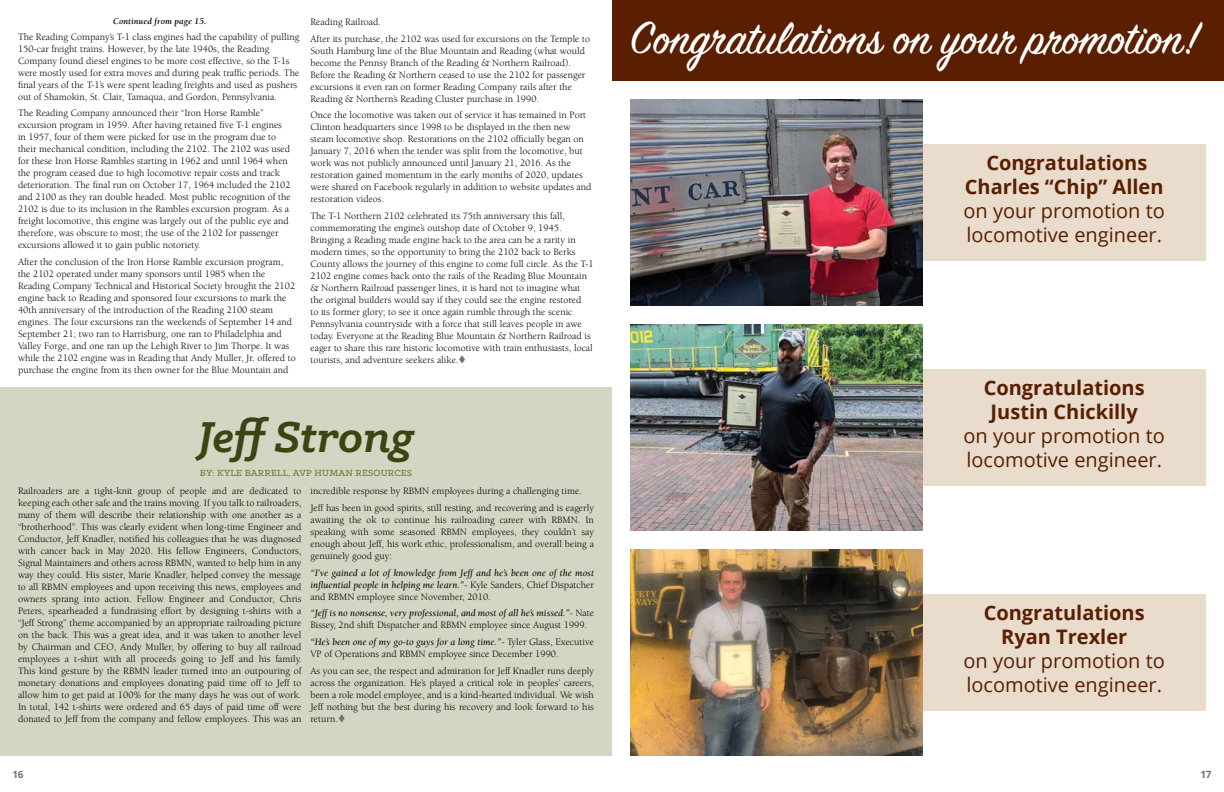
<style>
.page{position:relative;width:1224px;height:792px;background:#fff}
.page>*{position:absolute;margin:0;border:0;box-sizing:border-box;transform-origin:0 0}
.t1{font:50px "Sign Painter House Script";color:#fff}
.t2{font:italic 700 49px "Klinic Slab";color:#3d4414}
.t3{font:20px/24px "Open Sans";color:#591f00}
.t4{font:700 20px/24px "Open Sans";color:#591f00;text-align:center}
.t5{font:10px/12px "Berkeley Std";color:#000}
.t6{font:italic 10px/12.1px "Berkeley Std";color:#000;text-align:justify}
.t7{font:500 10px "Klinic Slab";letter-spacing:.02em;color:#727a36}
.t8{font:700 10px "Open Sans";color:#717073}
.t9{font:italic 700 9px "Berkeley Std";letter-spacing:.01em;color:#000}
.s1{color:#717073}
.s2{font-style:normal}
.s3{font-style:italic}
</style>
<div class="page">
<div style="left:898px;top:144px;width:308px;height:117px;background:#e9dccd"></div>
<div style="left:898px;top:369px;width:308px;height:117px;background:#e9dccd"></div>
<div style="left:898px;top:594px;width:308px;height:117px;background:#e9dccd"></div>
<div style="left:0;top:387px;width:612px;height:369px;background:#d4d6c3"></div>
<img style="left:630px;top:99px;width:292px;height:207px">
<img style="left:630px;top:324px;width:292px;height:207px">
<img style="left:630px;top:549px;width:292px;height:207px">
<div style="left:612px;top:0;width:612px;height:81px;background:#591f00"></div>
<p class="t9" style="left:113px;top:17px;width:95px">Continued from page 15.</p>
<p class="t5" style="left:18px;top:31px;width:283px">The Reading Company’s T-1 class engines had the capability of pulling 150-car freight trains. However, by the late 1940s, the Reading Company found diesel engines to be more cost effective, so the T-1s were mostly used for extra moves and during peak traffic periods. The final years of the T-1’s were spent leading freights and used as pushers out of Shamokin, St. Clair, Tamaqua, and Gordon, Pennsylvania.</p>
<p class="t5" style="left:18px;top:107px;width:274px">The Reading Company announced their “Iron Horse Ramble” excursion program in 1959. After having retained five T-1 engines in 1957, four of them were picked for use in the program due to their mechanical condition, including the 2102. The 2102 was used for these Iron Horse Rambles starting in 1962 and until 1964 when the program ceased due to high locomotive repair costs and track deterioration. The final run on October 17, 1964 included the 2102 and 2100 as they ran double headed. Most public recognition of the 2102 is due to its inclusion in the Rambles excursion program. As a freight locomotive, this engine was largely out of the public eye and therefore, was obscure to most; the use of the 2102 for passenger excursions allowed it to gain public notoriety.</p>
<p class="t5" style="left:18px;top:256px;width:279px">After the conclusion of the Iron Horse Ramble excursion program, the 2102 operated under many sponsors until 1985 when the Reading Company Technical and Historical Society brought the 2102 engine back to Reading and sponsored four excursions to mark the 40th anniversary of the introduction of the Reading 2100 steam engines. The four excursions ran the weekends of September 14 and September 21; two ran to Harrisburg, one ran to Philadelphia and Valley Forge, and one ran up the Lehigh River to Jim Thorpe. It was while the 2102 engine was in Reading that Andy Muller, Jr. offered to purchase the engine from its then owner for the Blue Mountain and</p>
<p class="t5" style="left:310px;top:14px;width:281px;line-height:16.5px">Reading Railroad.<br>After its purchase, the 2102 was used for excursions on the Temple to</p>
<p class="t5" style="left:310px;top:45px;width:276px">South Hamburg line of the Blue Mountain and Reading (what would become the Pennsy Branch of the Reading &amp; Northern Railroad).<br>Before the Reading &amp; Northern ceased to use the 2102 for passenger excursions it even ran on former Reading Company rails after the Reading &amp; Northern’s Reading Cluster purchase in 1990.</p>
<p class="t5" style="left:310px;top:109px;width:283px">Once the locomotive was taken out of service it has remained in Port Clinton headquarters since 1998 to be displayed in the then new steam locomotive shop. Restorations on the 2102 officially began on January 7, 2016 when the tender was split from the locomotive, but work was not publicly announced until January 21, 2016. As the restoration gained momentum in the early months of 2020, updates were shared on Facebook regularly in addition to website updates and restoration videos.</p>
<p class="t5" style="left:310px;top:210px;width:285px">The T-1 Northern 2102 celebrated its 75th anniversary this fall, commemorating the engine’s outshop date of October 9, 1945.<br>Bringing a Reading made engine back to the area can be a rarity in modern times, so the opportunity to bring the 2102 back to Berks County allows the journey of this engine to come full circle. As the T-1<br>2102 engine comes back onto the rails of the Reading Blue Mountain &amp; Northern Railroad passenger lines, it is hard not to imagine what the original builders would say if they could see the engine restored<br>to its former glory; to see it once again rumble through the scenic Pennsylvania countryside with a force that still leaves people in awe today. Everyone at the Reading Blue Mountain &amp; Northern Railroad is eager to share this rare historic locomotive with train enthusiasts, local tourists, and adventure seekers alike.<span class="s1">▼</span></p>
<h2 class="t2" style="left:198px;top:404px;width:217px">Jeff Strong</h2>
<p class="t7" style="left:200px;top:467px;width:214px">BY: KYLE BARRELL, AVP HUMAN RESOURCES</p>
<p class="t5" style="left:18px;top:485px;width:285px;text-align:justify">Railroaders are a tight-knit group of people and are dedicated to keeping each other safe and the trains moving. If you talk to railroaders, many of them will describe their relationship with one another as a “brotherhood”. This was clearly evident when long-time Engineer and Conductor, Jeff Knadler, notified his colleagues that he was diagnosed with cancer back in May 2020. His fellow Engineers, Conductors, Signal Maintainers and others across RBMN, wanted to help him in any way they could. His sister, Marie Knadler, helped convey the message to all RBMN employees and upon receiving this news, employees and owners sprang into action. Fellow Engineer and Conductor, Chris Peters, spearheaded a fundraising effort by designing t-shirts with a “Jeff Strong” theme accompanied by an appropriate railroading picture on the back. This was a great idea, and it was taken to another level by Chairman and CEO, Andy Muller, by offering to buy all railroad employees a t-shirt with all proceeds going to Jeff and his family.<br>This kind gesture by the RBMN leader turned into an outpouring of monetary donations and employees donating paid time off to Jeff to allow him to get paid at 100% for the many days he was out of work.<br>In total, 142 t-shirts were ordered and 65 days of paid time off were donated to Jeff from the company and fellow employees. This was an</p>
<p class="t5" style="left:310px;top:483px;width:285px;line-height:16.6px">incredible response by RBMN employees during a challenging time.<br>Jeff has been in good spirits, still resting, and recovering and is eagerly</p>
<p class="t5" style="left:310px;top:514px;width:285px;text-align:justify">awaiting the ok to continue his railroading career with RBMN. In speaking with some seasoned RBMN employees, they couldn’t say enough about Jeff, his work ethic, professionalism, and overall being a genuinely good guy:</p>
<p class="t6" style="left:310px;top:567px;width:285px">“I’ve gained a lot of knowledge from Jeff and he’s been one of the most influential people in helping me learn.”<span class="s2">- Kyle Sanders, Chief Dispatcher and RBMN employee since November, 2010.</span></p>
<p class="t5" style="left:310px;top:607px;width:285px"><span class="s3">“Jeff is no nonsense, very professional, and most of all he’s missed.”</span>- Nate<br>Bissey, 2nd shift Dispatcher and RBMN employee since August 1999.</p>
<p class="t5" style="left:310px;top:636px;width:285px"><span class="s3">“He’s been one of my go-to guys for a long time.”</span>- Tyler Glass, Executive<br>VP of Operations and RBMN employee since December 1990.</p>
<p class="t5" style="left:310px;top:665px;width:285px;text-align:justify">As you can see, the respect and admiration for Jeff Knadler runs deeply across the organization. He’s played a critical role in peoples’ careers, been a role model employee, and is a kind-hearted individual. We wish Jeff nothing but the best during his recovery and look forward to his return.<span class="s1">▼</span></p>
<h1 class="t1" style="left:630px;top:7px;width:570px">Congratulations on your promotion!</h1>
<h3 class="t4" style="left:965px;top:150px;width:200px">Congratulations<br>Charles “Chip” Allen</h3>
<h3 class="t3" style="left:964px;top:198px;width:203px">on your promotion to locomotive engineer.</h3>
<h3 class="t4" style="left:984px;top:375px;width:162px">Congratulations<br>Justin Chickilly</h3>
<h3 class="t3" style="left:964px;top:423px;width:203px">on your promotion to locomotive engineer.</h3>
<h3 class="t4" style="left:984px;top:600px;width:162px">Congratulations<br>Ryan Trexler</h3>
<h3 class="t3" style="left:964px;top:648px;width:203px">on your promotion to locomotive engineer.</h3>
<p class="t8" style="left:12px;top:767px;width:13px">16</p>
<p class="t8" style="left:1200px;top:767px;width:13px">17</p>
</div>
